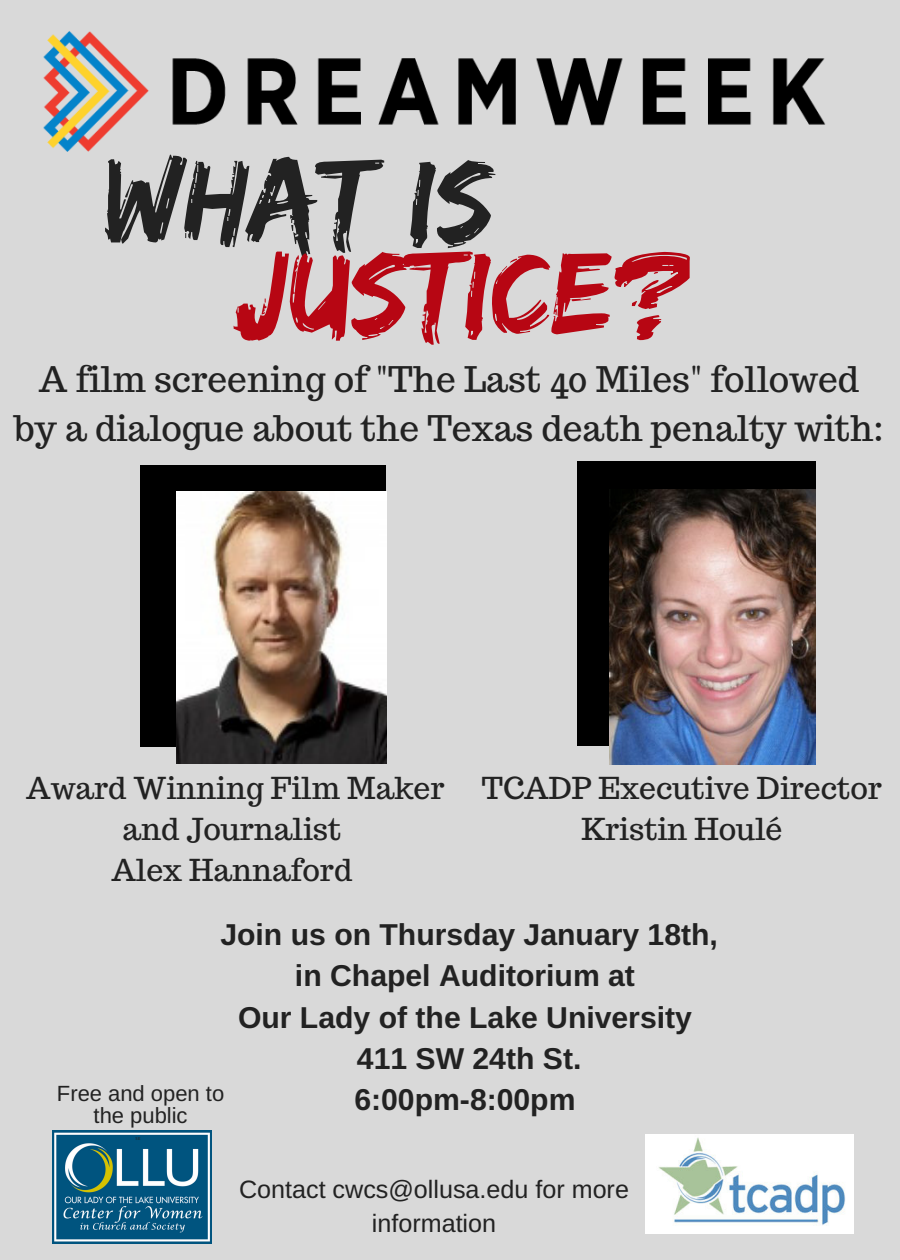
<style>
.page{position:relative;width:900px;height:1260px;background:#d9d9d9}
.page>*{position:absolute;margin:0;border:0;box-sizing:border-box;transform-origin:0 0}
.t1{font:120.75px "Edo SZ";color:#b70613}
.t2{font:120.75px "Edo SZ";color:#222}
.t3{font:35.25px/48.8px "Trocchi";color:#222;text-align:center}
.t4{font:700 30.25px/41.2px "Arimo";color:#222;text-align:center}
.t5{font:30.25px/41.2px "Trocchi";color:#222;text-align:center}
.t6{font:25.25px/33.8px "Arimo";color:#222;text-align:center}
.t7{font:22px/22.5px "Arimo";color:#222;text-align:center}
.t8{font:4.25px "Lato";color:#222}
</style>
<div class="page">
<img style="left:52px;top:1131px;width:160px;height:112px">
<img style="left:645px;top:1134px;width:208px;height:100px">
<img style="left:43px;top:31px;width:783px;height:121px">
<div style="left:141px;top:465px;width:245px;height:281px;background:#000"></div>
<div style="left:578px;top:461px;width:238px;height:285px;background:#000"></div>
<img style="left:609px;top:489px;width:207px;height:276px">
<img style="left:176px;top:491px;width:210px;height:272px">
<h1 class="t2" style="left:104px;top:131px;width:392px">WHAT IS</h1>
<h1 class="t1" style="left:233px;top:223px;width:461px">JUSTICE?</h1>
<p class="t3" style="left:15px;top:355px;width:871px">A film screening of "The Last 40 Miles" followed by a dialogue about the Texas death penalty with:</p>
<p class="t5" style="left:26px;top:767px;width:420px">Award Winning Film Maker and Journalist<br>Alex Hannaford</p>
<p class="t5" style="left:482px;top:767px;width:402px">TCADP Executive Director<br>Kristin Houlé</p>
<p class="t4" style="left:220px;top:914px;width:499px">Join us on Thursday January 18th, in Chapel Auditorium at<br>Our Lady of the Lake University<br>411 SW 24th St.<br>6:00pm-8:00pm</p>
<p class="t7" style="left:57px;top:1082px;width:169px">Free and open to the public</p>
<p class="t8" style="left:135px;top:1136px;width:7px">SE</p>
<p class="t6" style="left:239px;top:1172px;width:391px">Contact cwcs@ollusa.edu for more information</p>
</div>
